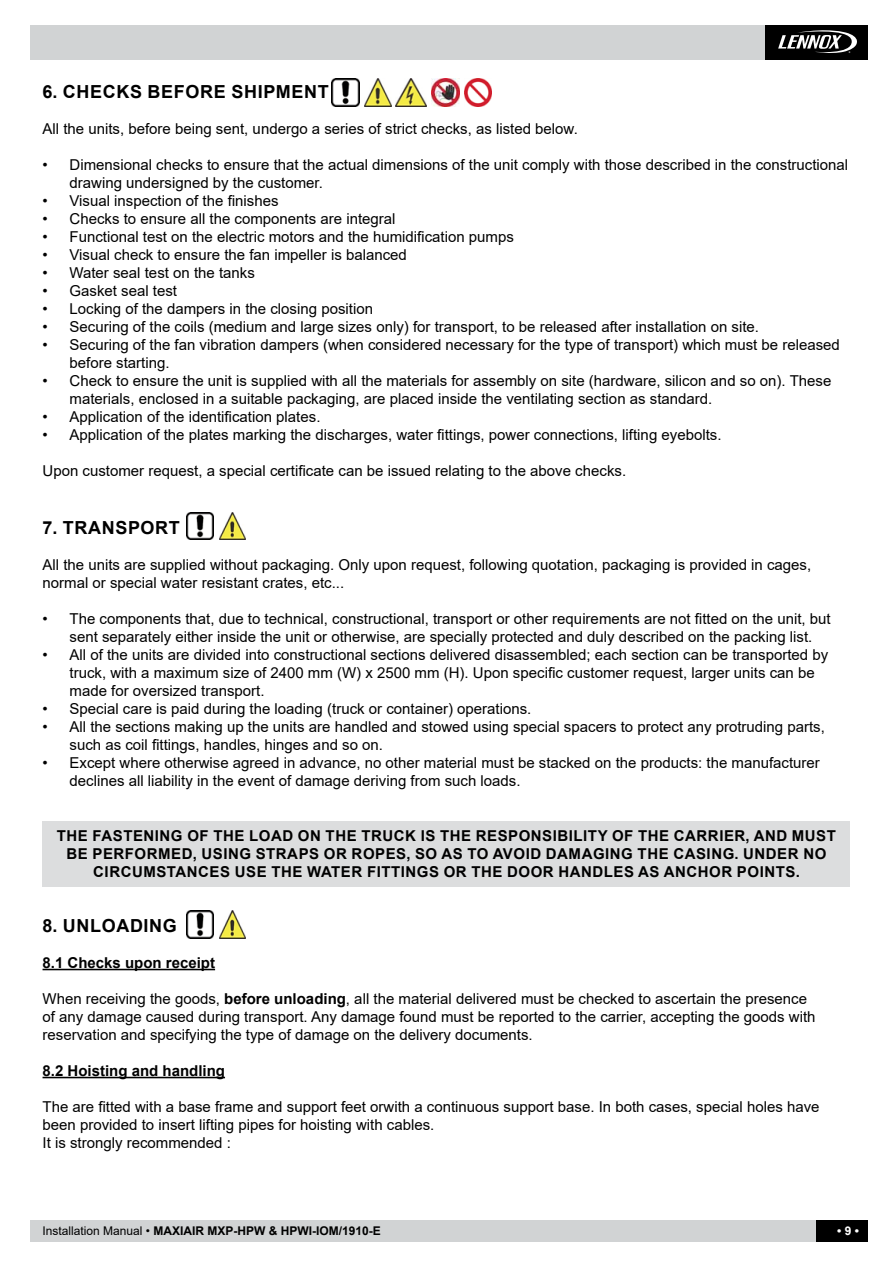
<style>
.page{position:relative;width:893px;height:1263px;background:#fff}
.page>*{position:absolute;margin:0;border:0;box-sizing:border-box;transform-origin:0 0}
.t1{font:700 18px "Arial";letter-spacing:.035em;color:#000}
.t2{font:15px/18px "Arial";color:#000}
.t3{font:700 15px/18px "Arial";letter-spacing:.035em;color:#000;text-align:center}
.t4{font:700 15px "Arial";color:#000}
.t5{font:700 12px "Arial";color:#000}
.t6{font:700 12px "Arial";color:#fff}
.s1{font-weight:700}
.s2{font-weight:400}
</style>
<div class="page">
<div style="left:30px;top:26px;width:837px;height:34px;background:#d1d3d4"></div>
<div style="left:765px;top:26px;width:102px;height:34px;background:#000"></div>
<svg style="left:778px;top:30px;width:79px;height:23px"></svg>
<div style="left:30px;top:1220px;width:837px;height:22px;background:#d1d3d4"></div>
<div style="left:816px;top:1220px;width:51px;height:22px;background:#000"></div>
<hr style="left:43px;top:969px;width:172px;height:1px;background:#000">
<hr style="left:43px;top:1077px;width:182px;height:1px;background:#000">
<div style="left:43px;top:821px;width:807px;height:66px;background:#dcddde"></div>
<img style="left:332px;top:79px;width:27px;height:27px">
<img style="left:186px;top:512px;width:28px;height:28px">
<img style="left:186px;top:911px;width:28px;height:27px">
<img style="left:365px;top:79px;width:26px;height:27px">
<img style="left:219px;top:512px;width:27px;height:28px">
<img style="left:219px;top:911px;width:27px;height:27px">
<img style="left:395px;top:79px;width:32px;height:27px">
<img style="left:431px;top:79px;width:29px;height:27px">
<img style="left:464px;top:79px;width:28px;height:27px">
<p class="t1" style="left:43px;top:79px;width:288px">6. CHECKS BEFORE SHIPMENT</p>
<p class="t2" style="left:43px;top:120px;width:537px">All the units, before being sent, undergo a series of strict checks, as listed below.</p>
<p class="t2" style="left:70px;top:156px;width:780px;text-indent:-27px">• Dimensional checks to ensure that the actual dimensions of the unit comply with those described in the constructional drawing undersigned by the customer.</p>
<p class="t2" style="left:43px;top:192px;width:237px">• Visual inspection of the finishes</p>
<p class="t2" style="left:43px;top:210px;width:354px">• Checks to ensure all the components are integral</p>
<p class="t2" style="left:43px;top:228px;width:473px">• Functional test on the electric motors and the humidification pumps</p>
<p class="t2" style="left:43px;top:246px;width:366px">• Visual check to ensure the fan impeller is balanced</p>
<p class="t2" style="left:43px;top:264px;width:214px">• Water seal test on the tanks</p>
<p class="t2" style="left:43px;top:282px;width:136px">• Gasket seal test</p>
<p class="t2" style="left:43px;top:300px;width:332px">• Locking of the dampers in the closing position</p>
<p class="t2" style="left:43px;top:318px;width:718px">• Securing of the coils (medium and large sizes only) for transport, to be released after installation on site.</p>
<p class="t2" style="left:70px;top:336px;width:772px;text-indent:-27px">• Securing of the fan vibration dampers (when considered necessary for the type of transport) which must be released before starting.</p>
<p class="t2" style="left:70px;top:372px;width:763px;text-indent:-27px">• Check to ensure the unit is supplied with all the materials for assembly on site (hardware, silicon and so on). These materials, enclosed in a suitable packaging, are placed inside the ventilating section as standard.</p>
<p class="t2" style="left:43px;top:408px;width:279px">• Application of the identification plates.</p>
<p class="t2" style="left:43px;top:426px;width:680px">• Application of the plates marking the discharges, water fittings, power connections, lifting eyebolts.</p>
<p class="t2" style="left:43px;top:462px;width:585px">Upon customer request, a special certificate can be issued relating to the above checks.</p>
<p class="t1" style="left:43px;top:515px;width:139px">7. TRANSPORT</p>
<p class="t2" style="left:43px;top:555px;width:770px">All the units are supplied without packaging. Only upon request, following quotation, packaging is provided in cages, normal or special water resistant crates, etc...</p>
<p class="t2" style="left:43px;top:609px;width:790px;text-align:center">• The components that, due to technical, constructional, transport or other requirements are not fitted on the unit, but sent separately either inside the unit or otherwise, are specially protected and duly described on the packing list.</p>
<p class="t2" style="left:70px;top:645px;width:760px;text-indent:-27px">• All of the units are divided into constructional sections delivered disassembled; each section can be transported by truck, with a maximum size of 2400 mm (W) x 2500 mm (H). Upon specific customer request, larger units can be made for oversized transport.</p>
<p class="t2" style="left:43px;top:699px;width:490px">• Special care is paid during the loading (truck or container) operations.</p>
<p class="t2" style="left:70px;top:717px;width:757px;text-indent:-27px">• All the sections making up the units are handled and stowed using special spacers to protect any protruding parts, such as coil fittings, handles, hinges and so on.</p>
<p class="t2" style="left:70px;top:753px;width:752px;text-indent:-27px">• Except where otherwise agreed in advance, no other material must be stacked on the products: the manufacturer declines all liability in the event of damage deriving from such loads.</p>
<p class="t3" style="left:57px;top:827px;width:781px">THE FASTENING OF THE LOAD ON THE TRUCK IS THE RESPONSIBILITY OF THE CARRIER, AND MUST<br>BE PERFORMED, USING STRAPS OR ROPES, SO AS TO AVOID DAMAGING THE CASING. UNDER NO<br>CIRCUMSTANCES USE THE WATER FITTINGS OR THE DOOR HANDLES AS ANCHOR POINTS.</p>
<p class="t1" style="left:43px;top:913px;width:136px">8. UNLOADING</p>
<p class="t4" style="left:43px;top:952px;width:174px">8.1 Checks upon receipt</p>
<p class="t2" style="left:43px;top:989px;width:774px">When receiving the goods, <span class="s1">before unloading</span>, all the material delivered must be checked to ascertain the presence of any damage caused during transport. Any damage found must be reported to the carrier, accepting the goods with reservation and specifying the type of damage on the delivery documents.</p>
<p class="t4" style="left:43px;top:1060px;width:184px">8.2 Hoisting and handling</p>
<p class="t2" style="left:43px;top:1097px;width:779px">The are fitted with a base frame and support feet orwith a continuous support base. In both cases, special holes have been provided to insert lifting pipes for hoisting with cables.<br>It is strongly recommended :</p>
<p class="t5" style="left:43px;top:1223px;width:340px"><span class="s2">Installation Manual •</span> MAXIAIR MXP-HPW &amp; HPWI-IOM/1910-E</p>
<p class="t6" style="left:837px;top:1223px;width:23px">• 9 •</p>
</div>
